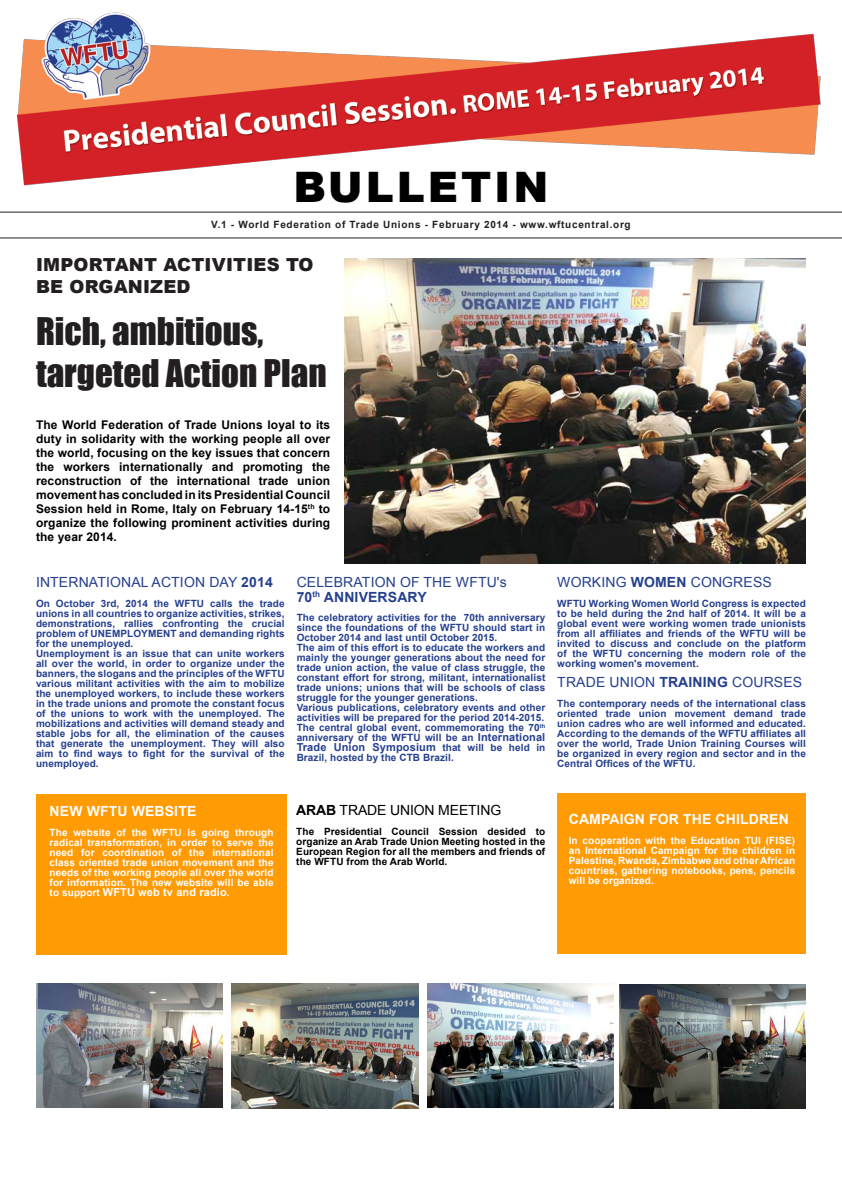
<style>
.page{position:relative;width:842px;height:1191px;background:#fff}
.page>*{position:absolute;margin:0;border:0;box-sizing:border-box;transform-origin:0 0}
.t1{font:900 42px "Arial";letter-spacing:.07em;color:#000}
.t2{font:35px/42px "Impact";color:#231f20}
.t3{font:900 18px/21.6px "Arial";letter-spacing:.01em;color:#231f20}
.t4{font:14px/15px "Arial";letter-spacing:.01em;color:#25408f}
.t5{font:700 14px "Arial";letter-spacing:.01em;color:#fff}
.t6{font:14px "Arial";color:#000}
.t7{font:700 14px "Arial";color:#000}
.t8{font:700 12px/14px "Arial";letter-spacing:.01em;color:#000;text-align:justify}
.t9{font:700 11px "Arial";letter-spacing:.01em;color:#25408f}
.t10{font:700 11px "Arial";letter-spacing:.01em;color:#fff}
.t11{font:700 10px/10px "Arial";letter-spacing:.01em;color:#25408f}
.t12{font:700 10px/10px "Arial";letter-spacing:.01em;color:#fff;text-align:justify}
.t13{font:700 10px/10px "Arial";letter-spacing:.01em;color:#000;text-align:justify}
.t14{font:700 10px "Arial";letter-spacing:.07em;color:#231f20}
.s1{font-weight:700}
.s2{font-size:11px}
.s3{font-size:10px}
</style>
<div class="page">
<hr style="left:0;top:237px;width:842px;height:1px;background:#231f20">
<hr style="left:0;top:212px;width:842px;height:1px;background:#231f20">
<img style="left:16px;top:12px;width:805px;height:174px">
<img style="left:344px;top:259px;width:462px;height:304px">
<div style="left:36px;top:794px;width:250px;height:160px;background:#ff9b05"></div>
<div style="left:557px;top:793px;width:249px;height:161px;background:#ff9b05"></div>
<img style="left:232px;top:984px;width:186px;height:124px">
<img style="left:37px;top:984px;width:186px;height:123px">
<img style="left:620px;top:984px;width:185px;height:124px">
<img style="left:428px;top:983px;width:186px;height:124px">
<h1 class="t1" style="left:293px;top:156px;width:257px">BULLETIN</h1>
<p class="t14" style="left:211px;top:218px;width:421px">V.1 - World Federation of Trade Unions - February 2014 - www.wftucentral.org</p>
<h3 class="t3" style="left:36px;top:253px;width:279px">IMPORTANT ACTIVITIES TO<br>BE ORGANIZED</h3>
<h2 class="t2" style="left:36px;top:310px;width:292px">Rich, ambitious, targeted Action Plan</h2>
<p class="t8" style="left:36px;top:418px;width:296px">The World Federation of Trade Unions loyal to its duty in solidarity with the working people all over the world, focusing on the key issues that concern the workers internationally and promoting the reconstruction of the international trade union movement has concluded in its Presidential Council Session held in Rome, Italy on February 14-15<sup>th</sup> to organize the following prominent activities during the year 2014.</p>
<h3 class="t4" style="left:36px;top:575px;width:238px">INTERNATIONAL ACTION DAY <span class="s1">2014</span></h3>
<p class="t11" style="left:36px;top:599px;width:250px">On October 3rd, 2014 the WFTU calls the trade unions in all countries to organize activities, strikes, demonstrations, rallies confronting the crucial problem of unemployment and demanding rights for the unemployed.<br>Unemployment is an issue that can unite workers all over the world, in order to organize under the banners, the slogans and the principles of the WFTU various militant activities with the aim to mobilize the unemployed workers, to include these workers in the trade unions and promote the constant focus of the unions to work with the unemployed. The mobilizations and activities will demand steady and stable jobs for all, the elimination of the causes that generate the unemployment. They will also aim to find ways to fight for the survival of the unemployed.</p>
<h3 class="t4" style="left:297px;top:575px;width:212px">CELEBRATION OF THE WFTU'S<br><span class="s1">70</span><sup>th</sup> <span class="s1">ANN IVERSARY</span></h3>
<p class="t11" style="left:297px;top:613px;width:250px">The celebratory activities for the 70th anniversary since the foundations of the WFTU should start in October 2014 and last until October 2015.<br>The aim of this effort is to educate the workers and mainly the younger generations about the need for trade union action, the value of class struggle, the constant effort for strong, militant, internationalist trade unions; unions that will be schools of class struggle for the younger generations.<br>Various publications, celebratory events and other activities will be prepared for the period 2014-2015.<br>The central global event, commemorating the 70<sup>th </sup>anniversary of the WFTU will be an <span class="s2">International</span></p>
<p class="t9" style="left:297px;top:740px;width:250px">Trade Union Symposium <span class="s3">that will be held in</span></p>
<p class="t11" style="left:297px;top:753px;width:159px">Brazil, hosted by the CTB Brazil.</p>
<h3 class="t4" style="left:557px;top:575px;width:216px">WORKIN G <span class="s1">Women</span> CON GRESS</h3>
<p class="t11" style="left:557px;top:599px;width:250px;text-align:justify">WFTU Working Women World Congress is expected to be held during the 2nd half of 2014. It will be a global event were working women trade unionists from all affiliates and friends of the WFTU will be invited to discuss and conclude on the platform of the WFTU concerning the modern role of the working women's movement.</p>
<h3 class="t4" style="left:557px;top:675px;width:245px">TRADE UNION <span class="s1">TRAINING</span> COURSES</h3>
<p class="t11" style="left:557px;top:699px;width:250px;text-align:justify">The contemporary needs of the international class oriented trade union movement demand trade union cadres who are well informed and educated.<br>According to the demands of the WFTU affiliates all over the world, Trade Union Training Courses will be organized in every region and sector and in the Central Offices of the WFTU.</p>
<h3 class="t5" style="left:50px;top:802px;width:114px">New WFTU websit</h3>
<h3 class="t5" style="left:187px;top:802px;width:11px">e</h3>
<p class="t12" style="left:50px;top:828px;width:225px">The website of the WFTU is going through radical transformation, in order to serve the need for coordination of the international class oriented trade union movement and the needs of the working people all over the world for information. The new website will be able</p>
<p class="t10" style="left:50px;top:885px;width:182px"><span class="s3">to support</span> WFTU web tv and radio<span class="s3">.</span></p>
<h3 class="t7" style="left:296px;top:800px;width:21px">Arab</h3>
<h3 class="t6" style="left:340px;top:800px;width:19px">TRADE</h3>
<h3 class="t6" style="left:390px;top:800px;width:20px">UNION</h3>
<h3 class="t6" style="left:438px;top:800px;width:21px">MEETIN</h3>
<h3 class="t6" style="left:490px;top:800px;width:12px">G</h3>
<p class="t13" style="left:296px;top:826px;width:250px">The Presidential Council Session desided to organize an Arab Trade Union Meeting hosted in the European Region for all the members and friends of the WFTU from the Arab World.</p>
<h3 class="t5" style="left:569px;top:810px;width:211px">CAMPAIGN FOR THE CHILDREN</h3>
<p class="t12" style="left:569px;top:836px;width:228px">In cooperation with the Education TUI (FISE) an International Campaign for the children in Palestine, Rwanda, Zimbabwe and other African countries, gathering notebooks, pens, pencils will be organized.</p>
</div>
